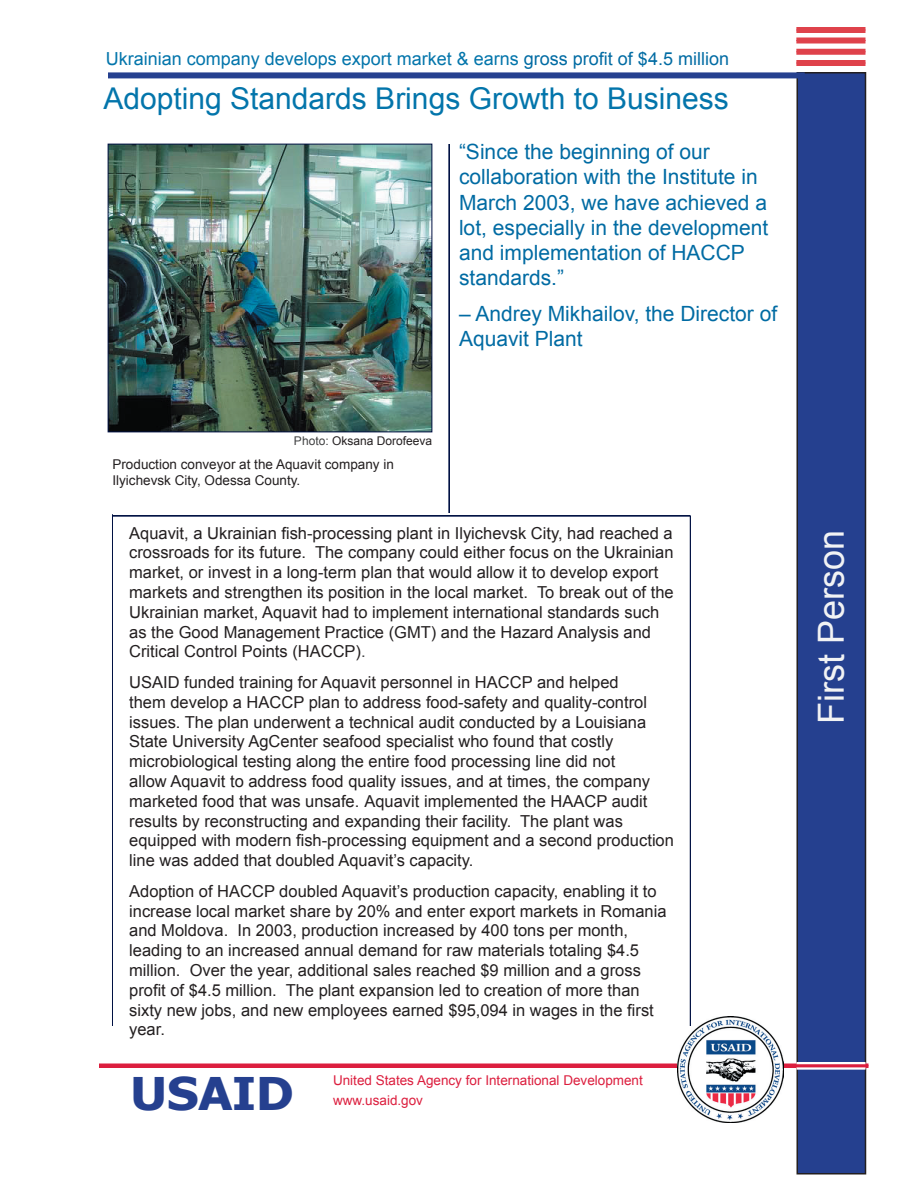
<style>
.page{position:relative;width:918px;height:1188px;background:#fff}
.page>*{position:absolute;margin:0;border:0;box-sizing:border-box;transform-origin:0 0}
.t1{font:700 45px "Tahoma";color:#25408f;scale:1.1 1}
.t2{font:36px "Arial";color:#f2f3f4}
.Headline{font:30px "Arial";color:#0375ab}
.t3{font:21px/25.2px "Arial";color:#006ba3}
.Impact{font:18px "Arial";color:#0375ab}
.PhotographersOrg{font:16.5px/19.8px "Arial";color:#231f20}
.t4{font:13.5px/16.2px "Arial";color:#231f20}
.t5{font:13.5px "Arial";color:#dc1e3e}
.PhotographsCaption{font:12px "Arial";color:#231f20}
.s1{color:#006ba3}
.s2{color:#414243}
</style>
<div class="page">
<div style="left:797px;top:73px;width:69px;height:1101px;background:#25408f"></div>
<div style="left:796px;top:72px;width:70px;height:1102px;border:2px solid #231f20"></div>
<div style="left:108px;top:72px;width:697px;height:6px;background:#25408f"></div>
<hr style="left:99px;top:1064px;width:769px;height:4px;background:#dc1e3e">
<hr style="left:796px;top:1067px;width:70px;height:3px;background:#fff">
<hr style="left:448px;top:144px;width:2px;height:369px;background:#001143">
<hr style="left:112px;top:515px;width:578px;height:2px;background:#001143">
<img style="left:677px;top:1017px;width:106px;height:106px">
<div style="left:796px;top:60px;width:70px;height:6px;background:#df424b"></div>
<div style="left:796px;top:49px;width:69px;height:6px;background:#df424b"></div>
<div style="left:796px;top:38px;width:69px;height:6px;background:#df424b"></div>
<div style="left:796px;top:27px;width:69px;height:6px;background:#df424b"></div>
<hr style="left:796px;top:1062px;width:69px;height:2px;background:#fff">
<hr style="left:112px;top:514px;width:1px;height:512px;background:#001143">
<hr style="left:690px;top:516px;width:1px;height:510px;background:#001143">
<img style="left:110px;top:146px;width:320px;height:284px">
<div style="left:108px;top:144px;width:324px;height:288px;border:1px solid #001143"></div>
<p class="Impact" style="left:106px;top:46px;width:625px">Ukrainian company develops export market &amp; earns <span class="s1">gross profit of $4.5 million</span></p>
<p class="Headline" style="left:104px;top:78px;width:627px">Adopting Standards Brings Growth to Business</p>
<p class="t3" style="left:459px;top:139px;width:311px">“Since the beginning of our collaboration with the Institute in<br>March 2003, we have achieved a lot, especially in the development and implementation of HACCP standards.”</p>
<p class="t3" style="left:459px;top:301px;width:320px">– Andrey Mikhailov, the Director of<br>Aquavit Plant</p>
<p class="PhotographsCaption" style="left:294px;top:433px;width:140px"><span class="s2">Photo:</span> Oksana Dorofeeva</p>
<p class="t4" style="left:112px;top:456px;width:283px">Production conveyor at the Aquavit company in<br>Ilyichevsk City, Odessa County.</p>
<p class="PhotographersOrg" style="left:129px;top:523px;width:546px">Aquavit, a Ukrainian fish-processing plant in Ilyichevsk City, had reached a crossroads for its future. The company could either focus on the Ukrainian market, or invest in a long-term plan that would allow it to develop export markets and strengthen its position in the local market. To break out of the Ukrainian market, Aquavit had to implement international standards such as the Good Management Practice (GMT) and the Hazard Analysis and Critical Control Points (HACCP)<span class="s2">.</span></p>
<p class="PhotographersOrg" style="left:129px;top:672px;width:546px">USAID funded training for Aquavit personnel in HACCP and helped<br>them develop a HACCP plan to address food-safety and quality-control issues. The plan underwent a technical audit conducted by a Louisiana State University AgCenter seafood specialist who found that costly microbiological testing along the entire food processing line did not<br>allow Aquavit to address food quality issues, and at times, the company marketed food that was unsafe. Aquavit implemented the HAACP audit results by reconstructing and expanding their facility. The plant was equipped with modern fish-processing equipment and a second production line was added that doubled Aquavit’s capacity.</p>
<p class="PhotographersOrg" style="left:129px;top:881px;width:539px">Adoption of HACCP doubled Aquavit’s production capacity, enabling it to increase local market share by 20% and enter export markets in Romania and Moldova. In 2003, production increased by 400 tons per month, leading to an increased annual demand for raw materials totaling $4.5 million. Over the year, additional sales reached $9 million and a gross profit of $4.5 million. The plant expansion led to creation of more than sixty new jobs, and new employees earned $95,094 in wages in the first year.</p>
<p class="t1" style="left:131px;top:1062px;width:150px">USAID</p>
<p class="t5" style="left:333px;top:1071px;width:311px">United States Agency for International Development</p>
<p class="t5" style="left:333px;top:1091px;width:92px">www.usaid.gov</p>
<p class="t2" style="left:806px;top:724px;width:196px;rotate:-90deg">First Person</p>
</div>
